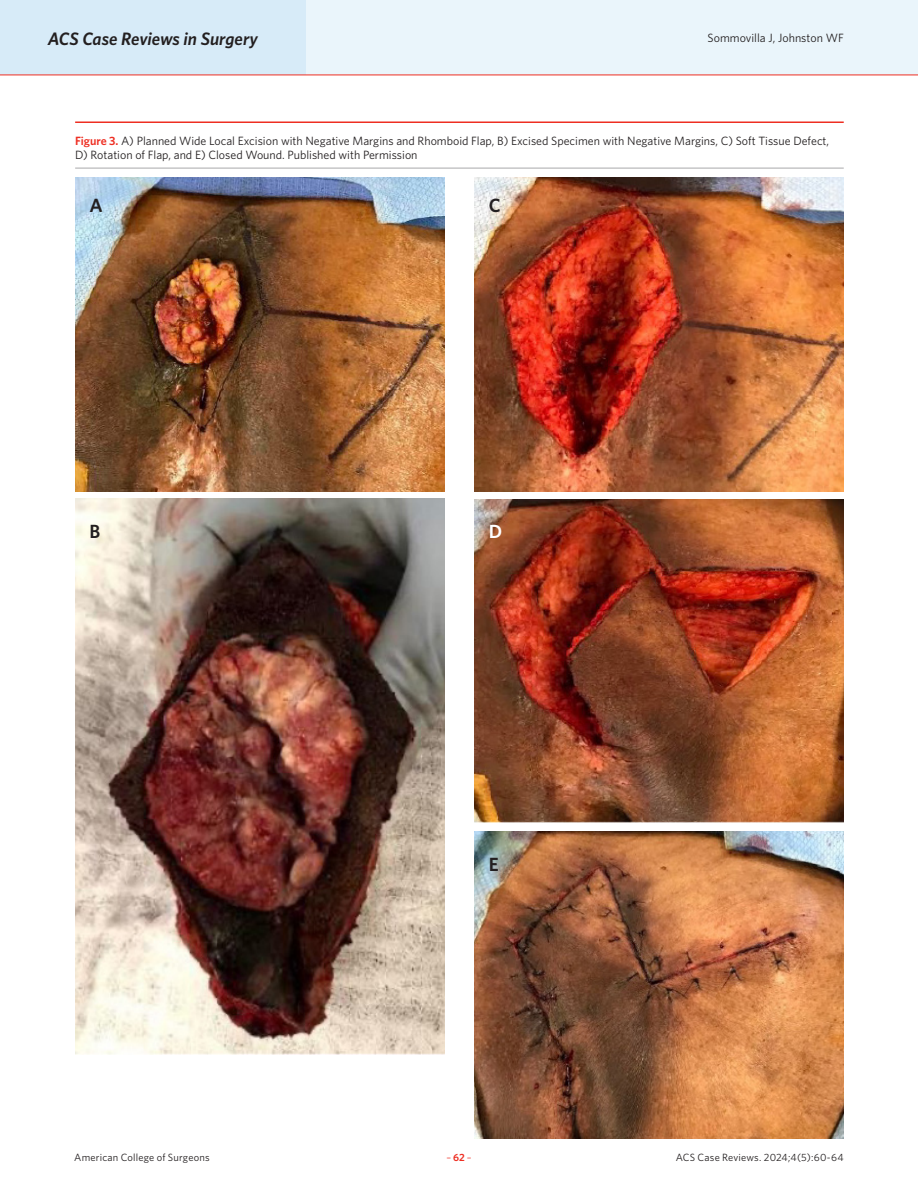
<style>
.page{position:relative;width:918px;height:1188px;background:#fff}
.page>*{position:absolute;margin:0;border:0;box-sizing:border-box;transform-origin:0 0}
.Article_Subhead{font:600 19.2px "Whitney";color:#231f20}
.Article_Subhead-2{font:600 19.2px "Whitney";color:#fff}
.t1{font:italic 600 18px "Whitney";letter-spacing:-.005em;color:#231f20}
.Caption_New{font:12px/14.4px "Whitney";color:#231f20}
.t2{font:10.5px "Whitney";letter-spacing:.015em;color:#231f20}
.t3{font:10.5px "Whitney";color:#ee2e22}
.s1{font-weight:600;color:#ee2e22}
.s2{font-weight:600}
</style>
<div class="page">
<div style="left:0;top:0;width:918px;height:75px;background:#eaf5fb"></div>
<div style="left:0;top:0;width:306px;height:75px;background:#d7ebf8"></div>
<hr style="left:0;top:75px;width:918px;height:1px;background:#ee2e22">
<hr style="left:75px;top:168px;width:769px;height:1px;background:#a9a8aa">
<img style="left:75px;top:177px;width:369px;height:314px">
<img style="left:475px;top:177px;width:369px;height:314px">
<img style="left:475px;top:499px;width:369px;height:324px">
<img style="left:475px;top:832px;width:369px;height:307px">
<img style="left:75px;top:498px;width:369px;height:557px">
<hr style="left:75px;top:121px;width:769px;height:2px;background:#ee2e22">
<h2 class="t1" style="left:48px;top:26px;width:212px">ACS Case Reviews in Surgery</h2>
<p class="Caption_New" style="left:708px;top:31px;width:138px">Sommovilla J, Johnston WF</p>
<p class="Caption_New" style="left:75px;top:133px;width:756px"><span class="s1">Figure 3.</span> A) Planned Wide Local Excision with Negative Margins and Rhomboid Flap, B) Excised Specimen with Negative Margins, C) Soft Tissue Defect,<br>D) Rotation of Flap, and E) Closed Wound. Published with Permission</p>
<p class="Article_Subhead" style="left:90px;top:193px;width:15px">A</p>
<p class="Article_Subhead" style="left:489px;top:193px;width:13px">C</p>
<p class="Article_Subhead" style="left:90px;top:519px;width:12px">B</p>
<p class="Article_Subhead-2" style="left:489px;top:519px;width:15px">D</p>
<p class="Article_Subhead" style="left:489px;top:852px;width:11px">E</p>
<p class="t2" style="left:74px;top:1150px;width:137px">American College of Surgeons</p>
<p class="t3" style="left:447px;top:1150px;width:26px">–<span class="s2">62</span>–</p>
<p class="t2" style="left:676px;top:1150px;width:170px">ACS Case Reviews. 2024;4(5):60-64</p>
</div>
